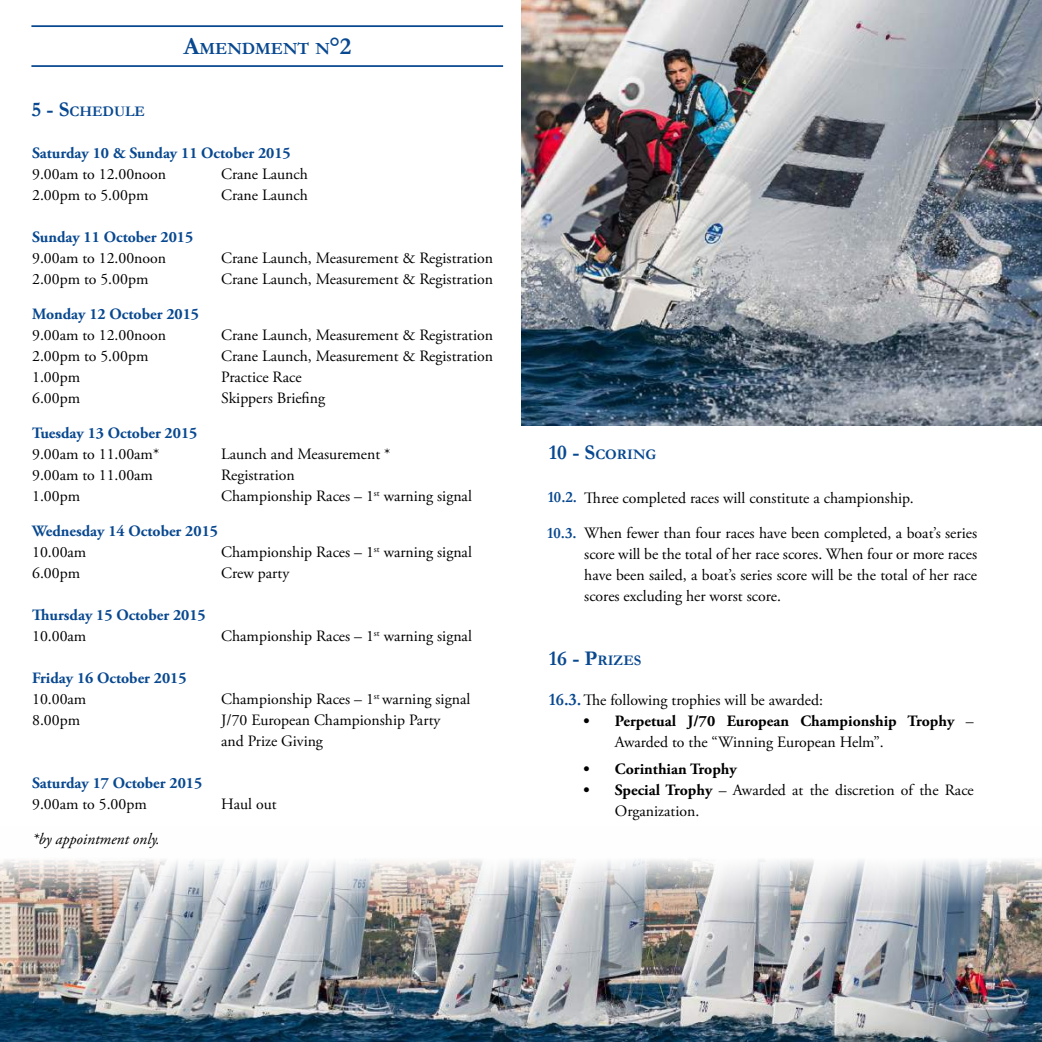
<style>
.page{position:relative;width:1042px;height:1042px;background:#fff}
.page>*{position:absolute;margin:0;border:0;box-sizing:border-box;transform-origin:0 0}
.t1{font:700 17.5px "Garamond";color:#084890}
.t2{font:700 17.15px "Garamond";color:#084890}
.t3{font:15.75px/21px "Adobe Garamond Pro";color:#000}
.t4{font:700 15.75px "Adobe Garamond Pro";color:#084890}
.t5{font:700 15.75px/21px "Adobe Garamond Pro";color:#000}
.t6{font:italic 15.75px "Adobe Garamond Pro";color:#000}
.t7{font:700 15.75px "Garamond";color:#084890}
.t8{font:700 14.7px "Garamond";color:#084890}
.s1{font-size:24.5px}
.s2{font-size:21px}
.s3{font-weight:400}
.s4{font-weight:700}
</style>
<div class="page">
<hr style="left:31px;top:25px;width:472px;height:2px;background:#084890">
<hr style="left:31px;top:65px;width:472px;height:2px;background:#084890">
<img style="left:0;top:859px;width:1042px;height:183px">
<img style="left:521px;top:0;width:521px;height:425px">
<p class="t2" style="left:183px;top:37px;width:169px"><span class="s1">A</span>MENDMENT N<span class="s1">°2</span></p>
<p class="t8" style="left:32px;top:101px;width:115px"><span class="s2">5 -</span> <span class="s2">S</span>CHEDULE</p>
<p class="t4" style="left:32px;top:144px;width:260px">Saturday 10 &amp; Sunday 11 October 2015</p>
<p class="t3" style="left:32px;top:164px;width:135px">9.00am to 12.00noon</p>
<p class="t3" style="left:221px;top:164px;width:88px">Crane Launch</p>
<p class="t3" style="left:32px;top:185px;width:118px">2.00pm to 5.00pm</p>
<p class="t3" style="left:221px;top:185px;width:88px">Crane Launch</p>
<p class="t4" style="left:32px;top:228px;width:163px">Sunday 11 October 2015</p>
<p class="t3" style="left:32px;top:248px;width:135px">9.00am to 12.00noon</p>
<p class="t3" style="left:221px;top:248px;width:273px">Crane Launch, Measurement &amp; Registration</p>
<p class="t3" style="left:32px;top:269px;width:118px">2.00pm to 5.00pm</p>
<p class="t3" style="left:221px;top:269px;width:273px">Crane Launch, Measurement &amp; Registration</p>
<p class="t4" style="left:32px;top:305px;width:168px">Monday 12 October 2015</p>
<p class="t3" style="left:32px;top:325px;width:135px">9.00am to 12.00noon</p>
<p class="t3" style="left:221px;top:325px;width:273px">Crane Launch, Measurement &amp; Registration</p>
<p class="t3" style="left:32px;top:346px;width:118px">2.00pm to 5.00pm</p>
<p class="t3" style="left:221px;top:346px;width:273px">Crane Launch, Measurement &amp; Registration</p>
<p class="t3" style="left:32px;top:367px;width:49px">1.00pm</p>
<p class="t3" style="left:221px;top:367px;width:82px">Practice Race</p>
<p class="t3" style="left:32px;top:388px;width:49px">6.00pm</p>
<p class="t3" style="left:221px;top:388px;width:105px">Skippers Briefing</p>
<p class="t4" style="left:32px;top:424px;width:167px">Tuesday 13 October 2015</p>
<p class="t3" style="left:32px;top:444px;width:129px">9.00am to 11.00am*</p>
<p class="t3" style="left:221px;top:444px;width:171px">Launch and Measurement *</p>
<p class="t3" style="left:32px;top:465px;width:122px">9.00am to 11.00am</p>
<p class="t3" style="left:221px;top:465px;width:75px">Registration</p>
<p class="t3" style="left:32px;top:486px;width:49px">1.00pm</p>
<p class="t3" style="left:221px;top:486px;width:252px">Championship Races – 1<sup>st</sup> warning signal</p>
<p class="t4" style="left:32px;top:522px;width:187px">Wednesday 14 October 2015</p>
<p class="t3" style="left:32px;top:542px;width:56px">10.00am</p>
<p class="t3" style="left:221px;top:542px;width:252px">Championship Races – 1<sup>st</sup> warning signal</p>
<p class="t3" style="left:32px;top:563px;width:49px">6.00pm</p>
<p class="t3" style="left:221px;top:563px;width:70px">Crew party</p>
<p class="t4" style="left:32px;top:606px;width:175px">Thursday 15 October 2015</p>
<p class="t3" style="left:32px;top:626px;width:56px">10.00am</p>
<p class="t3" style="left:221px;top:626px;width:252px">Championship Races – 1<sup>st</sup> warning signal</p>
<p class="t4" style="left:32px;top:669px;width:156px">Friday 16 October 2015</p>
<p class="t3" style="left:32px;top:689px;width:56px">10.00am</p>
<p class="t3" style="left:221px;top:689px;width:251px">Championship Races – 1<sup>st</sup> warning signal</p>
<p class="t3" style="left:32px;top:710px;width:49px">8.00pm</p>
<p class="t3" style="left:221px;top:710px;width:221px">J/70 European Championship Party and Prize Giving</p>
<p class="t4" style="left:32px;top:774px;width:172px">Saturday 17 October 2015</p>
<p class="t3" style="left:32px;top:794px;width:116px">9.00am to 5.00pm</p>
<p class="t3" style="left:221px;top:794px;width:57px">Haul out</p>
<p class="t6" style="left:32px;top:829px;width:129px">*by appointment only.</p>
<p class="t8" style="left:549px;top:444px;width:109px"><span class="s2">10 -</span> <span class="s2">S</span>CORING</p>
<p class="t3" style="left:584px;top:488px;width:331px">Three completed races will constitute a championship.</p>
<p class="t3" style="left:584px;top:523px;width:394px;text-align:justify">When fewer than four races have been completed, a boat’s series score will be the total of her race scores. When four or more races have been sailed, a boat’s series score will be the total of her race scores excluding her worst score.</p>
<p class="t7" style="left:548px;top:486px;width:31px">10.2.</p>
<p class="t7" style="left:547px;top:522px;width:31px">10.3.</p>
<p class="t8" style="left:549px;top:650px;width:93px"><span class="s2">16 -</span> <span class="s2">P</span>RIZES</p>
<p class="t3" style="left:583px;top:690px;width:241px">The following trophies will be awarded:</p>
<p class="t5" style="left:615px;top:711px;width:360px;text-indent:-32px">• Perpetual J/70 European Championship Trophy <span class="s3">–<br>Awarded to the “Winning European Helm”.</span></p>
<p class="t5" style="left:583px;top:758px;width:155px">• Corinthian Trophy</p>
<p class="t3" style="left:615px;top:780px;width:360px;text-indent:-32px"><span class="s4">• Special Trophy</span> – Awarded at the discretion of the Race<br>Organization.</p>
<p class="t1" style="left:549px;top:688px;width:34px">16.3.</p>
</div>
